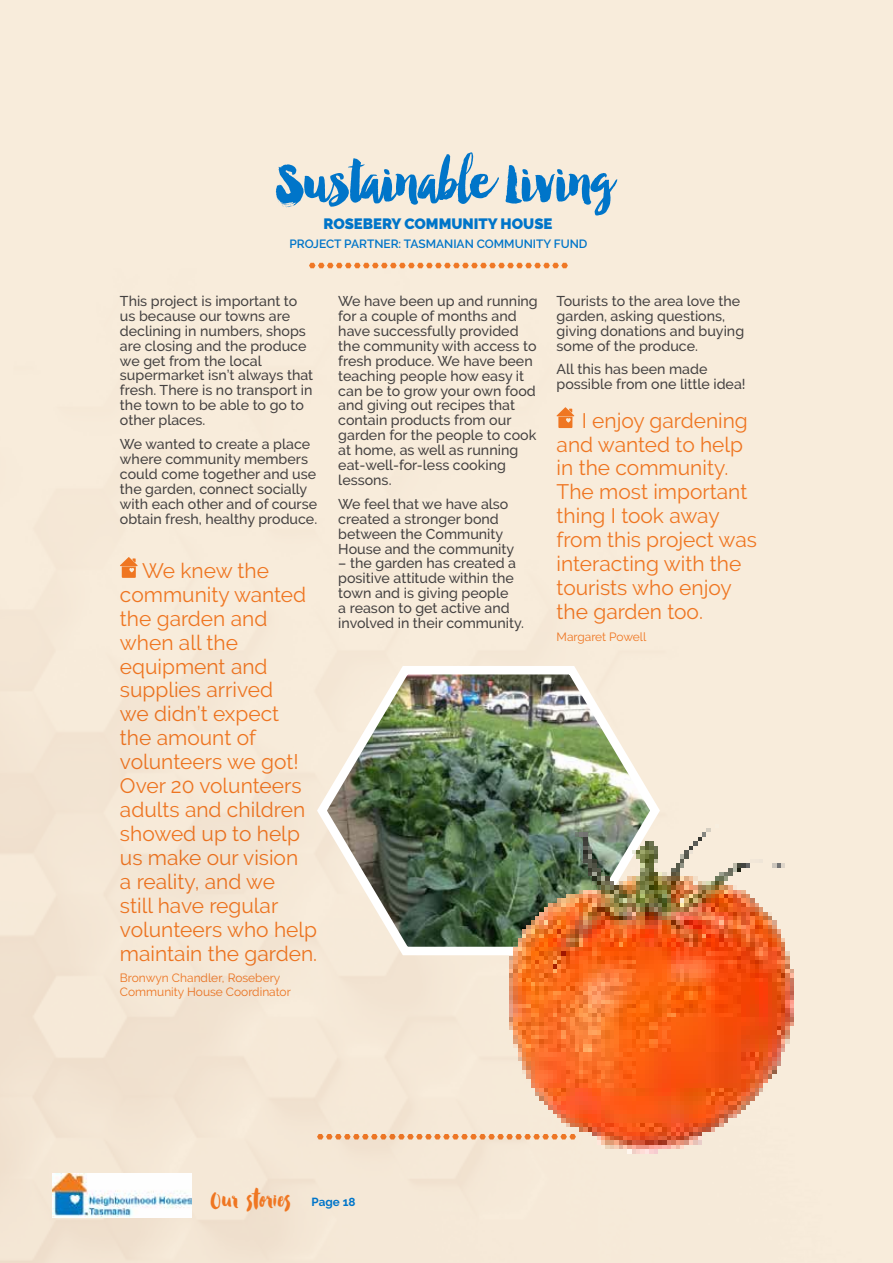
<style>
.page{position:relative;width:893px;height:1263px;background:#f8ecdb}
.page>*{position:absolute;margin:0;border:0;box-sizing:border-box;transform-origin:0 0}
.t1{font:65.7px "Manhattan Darling";letter-spacing:-.01em;color:#0075c9}
.t2{font:31.65px "Smitten";letter-spacing:.035em;color:#ef7622}
.t3{font:20.85px/23.9px "Raleway";color:#ef7622}
.t4{font:900 15px "Raleway";color:#0075c9}
.t5{font:500 14.25px/15px "Raleway";color:#454242}
.t6{font:12px/13.5px "Raleway";color:#ef7622}
.t7{font:600 12px "Raleway";color:#0075c9}
.t8{font:700 11.7px "Raleway";color:#0075c9}
</style>
<div class="page">
<svg style="left:309px;top:263px;width:259px;height:5px"></svg>
<img style="left:0;top:268px;width:575px;height:995px">
<img style="left:312px;top:658px;width:348px;height:301px">
<img style="left:320px;top:811px;width:474px;height:386px">
<img style="left:52px;top:1174px;width:139px;height:43px">
<h1 class="t1" style="left:276px;top:158px;width:339px">Sustainable Living</h1>
<p class="t4" style="left:323px;top:215px;width:231px">ROSEBERY COMMUNITY HOUSE</p>
<p class="t7" style="left:289px;top:237px;width:300px">PROJECT PARTNER: TASMANIAN COMMUNITY FUND</p>
<p class="t5" style="left:120px;top:293px;width:195px">This project is important to us because our towns are declining in numbers, shops are closing and the produce we get from the local supermarket isn’t always that fresh. There is no transport in the town to be able to go to other places.</p>
<p class="t5" style="left:120px;top:436px;width:199px">We wanted to create a place where community members could come together and use the garden, connect socially with each other and of course obtain fresh, healthy produce.</p>
<p class="t3" style="left:120px;top:558px;width:199px;text-indent:22px">We knew the community wanted the garden and when all the equipment and supplies arrived<br>we didn’t expect<br>the amount of volunteers we got!<br>Over 20 volunteers adults and children showed up to help us make our vision<br>a reality, and we<br>still have regular volunteers who help maintain the garden.</p>
<p class="t6" style="left:120px;top:971px;width:172px">Bronwyn Chandler, Rosebery<br>Community House Coordinator</p>
<p class="t5" style="left:338px;top:293px;width:201px">We have been up and running for a couple of months and have successfully provided the community with access to fresh produce. We have been teaching people how easy it can be to grow your own food and giving out recipes that contain products from our garden for the people to cook at home, as well as running eat-well-for-less cooking lessons.</p>
<p class="t5" style="left:338px;top:496px;width:177px">We feel that we have also created a stronger bond between the Community<br>House and the community</p>
<p class="t5" style="left:338px;top:556px;width:187px">– the garden has created a positive attitude within the town and is giving people<br>a reason to get active and involved in their community.</p>
<p class="t5" style="left:557px;top:293px;width:189px">Tourists to the area love the garden, asking questions, giving donations and buying some of the produce.</p>
<p class="t5" style="left:557px;top:362px;width:190px">All this has been made possible from one little idea!</p>
<h3 class="t3" style="left:557px;top:408px;width:202px;text-indent:25px">I enjoy gardening and wanted to help in the community.<br>The most important thing I took away from this project was interacting with the tourists who enjoy the garden too.</h3>
<p class="t6" style="left:557px;top:630px;width:91px">Margaret Powell</p>
<h2 class="t2" style="left:211px;top:1187px;width:81px">Our stories</h2>
<p class="t8" style="left:312px;top:1195px;width:45px">Page 18</p>
</div>
